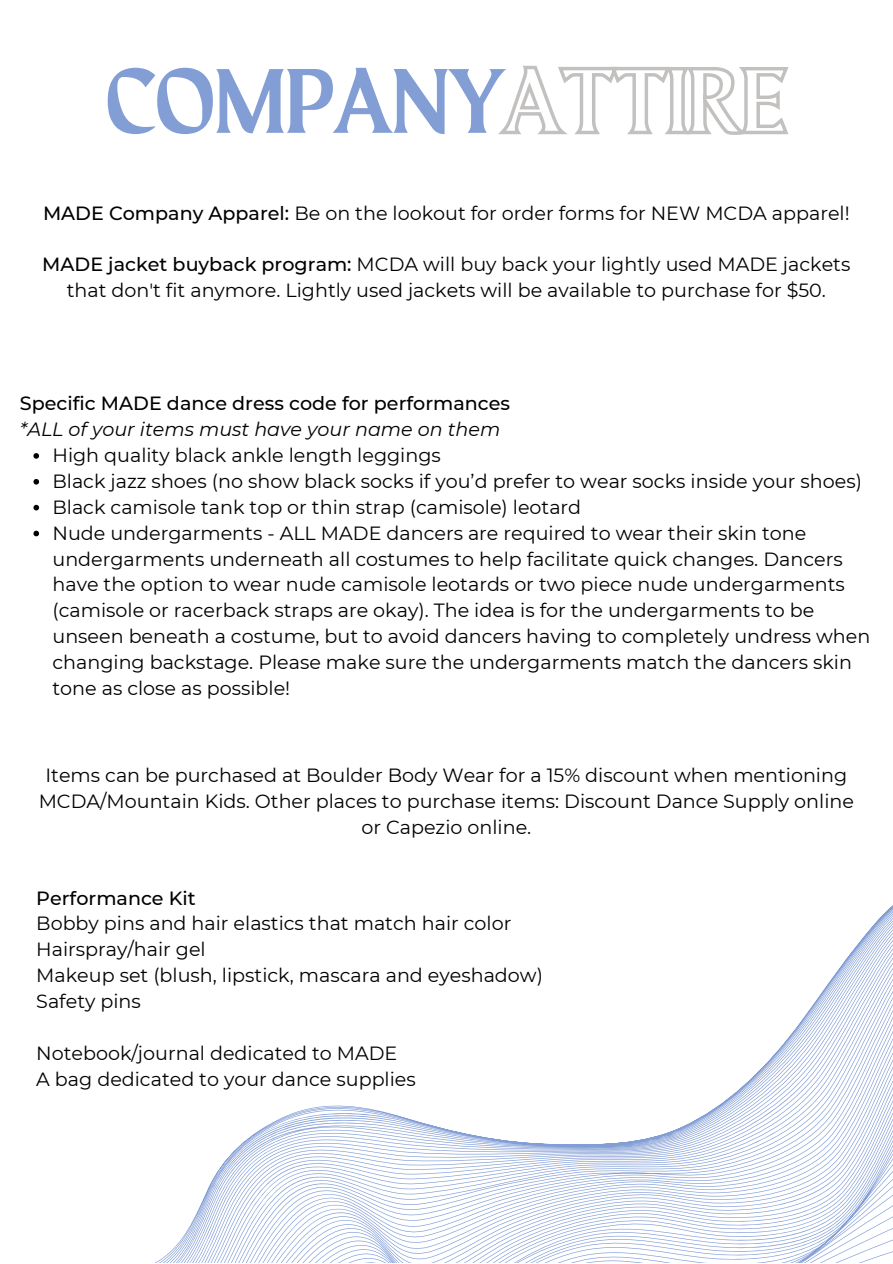
<style>
.page{position:relative;width:893px;height:1264px;background:#fff}
.page>*{position:absolute;margin:0;border:0;box-sizing:border-box;transform-origin:0 0}
.t1{font:91.65px "Maragsa Display";color:#839ed5}
.t2{font:19.05px/25.8px "Montserrat";color:#000;text-align:center}
.t3{font:500 19.05px "Montserrat";color:#000}
.t4{font:italic 19.05px "Montserrat";color:#000}
.s1{color:rgb(0 0 0/0)}
.s2{font-weight:500}
</style>
<div class="page">
<svg style="left:498px;top:65px;width:291px;height:70px"></svg>
<svg style="left:33px;top:453px;width:6px;height:6px"></svg>
<svg style="left:33px;top:479px;width:6px;height:5px"></svg>
<svg style="left:33px;top:505px;width:6px;height:5px"></svg>
<svg style="left:33px;top:530px;width:6px;height:6px"></svg>
<svg style="left:157px;top:906px;width:735px;height:356px"></svg>
<p class="t1" style="left:106px;top:62px;width:682px">COMPANY<span class="s1">ATTIRE</span></p>
<p class="t2" style="left:43px;top:200px;width:808px"><span class="s2">MADE Company Apparel:</span> Be on the lookout for order forms for NEW MCDA apparel!</p>
<p class="t2" style="left:42px;top:252px;width:809px"><span class="s2">MADE jacket buyback program:</span> MCDA will buy back your lightly used MADE jackets that don't fit anymore. Lightly used jackets will be available to purchase for $50.</p>
<p class="t3" style="left:20px;top:392px;width:491px">Specific MADE dance dress code for performances</p>
<p class="t4" style="left:20px;top:418px;width:482px">*ALL of your items must have your name on them</p>
<p class="t2" style="left:52px;top:442px;width:390px">High quality black ankle length leggings</p>
<p class="t2" style="left:52px;top:468px;width:811px">Black jazz shoes (no show black socks if you’d prefer to wear socks inside your shoes)</p>
<p class="t2" style="left:52px;top:494px;width:530px">Black camisole tank top or thin strap (camisole) leotard</p>
<p class="t2" style="left:52px;top:520px;width:819px;text-align:left">Nude undergarments - ALL MADE dancers are required to wear their skin tone undergarments underneath all costumes to help facilitate quick changes. Dancers have the option to wear nude camisole leotards or two piece nude undergarments (camisole or racerback straps are okay). The idea is for the undergarments to be unseen beneath a costume, but to avoid dancers having to completely undress when changing backstage. Please make sure the undergarments match the dancers skin tone as close as possible!</p>
<p class="t2" style="left:39px;top:762px;width:816px">Items can be purchased at Boulder Body Wear for a 15% discount when mentioning<br>MCDA/Mountain Kids. Other places to purchase items: Discount Dance Supply online or Capezio online.</p>
<p class="t3" style="left:36px;top:886px;width:161px">Performance Kit</p>
<p class="t2" style="left:36px;top:910px;width:476px">Bobby pins and hair elastics that match hair color</p>
<p class="t2" style="left:36px;top:936px;width:171px">Hairspray/hair gel</p>
<p class="t2" style="left:36px;top:962px;width:508px">Makeup set (blush, lipstick, mascara and eyeshadow)</p>
<p class="t2" style="left:36px;top:988px;width:106px">Safety pins</p>
<p class="t2" style="left:36px;top:1039px;width:362px">Notebook/journal dedicated to MADE</p>
<p class="t2" style="left:36px;top:1065px;width:381px">A bag dedicated to your dance supplies</p>
</div>
